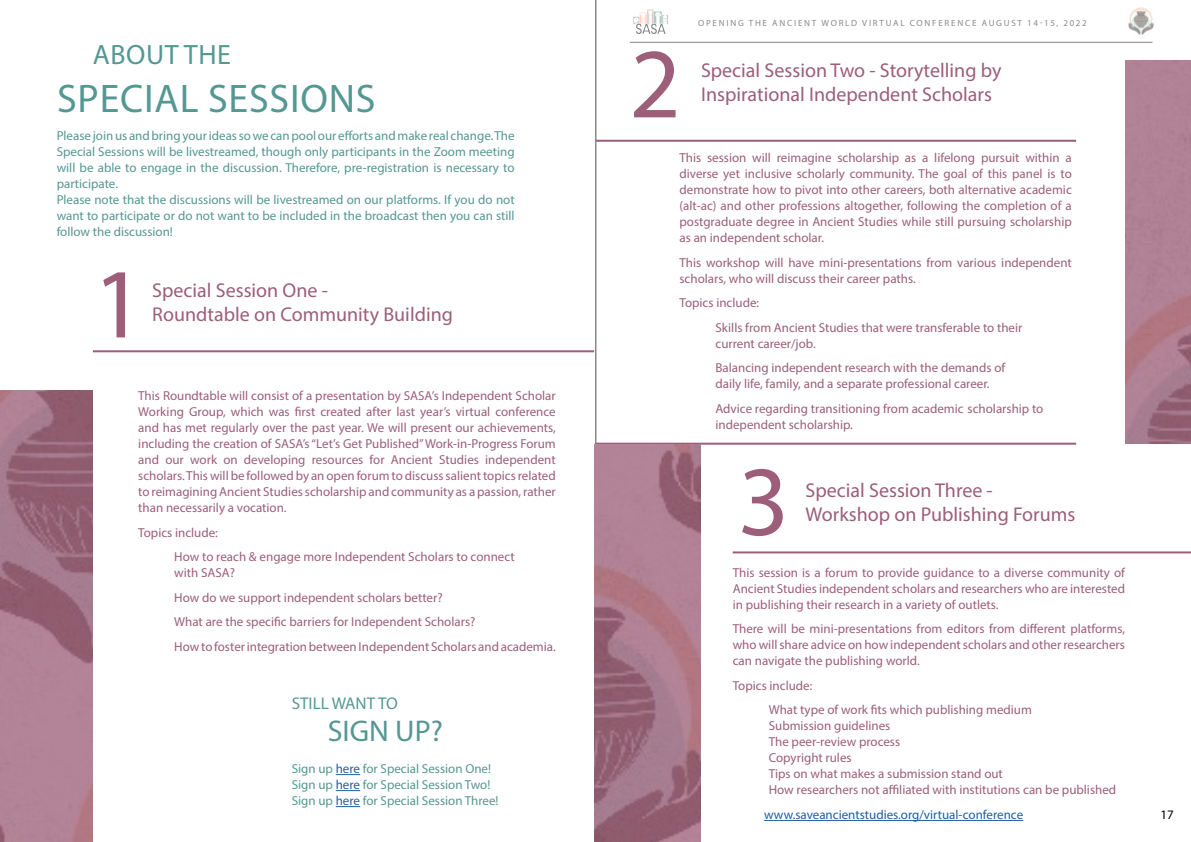
<style>
.page{position:relative;width:1191px;height:842px;background:#fff}
.page>*{position:absolute;margin:0;border:0;box-sizing:border-box;transform-origin:0 0}
.t1{font:100px "Myriad Pro";color:#9c5e79}
.t2{font:40px "Myriad Pro";letter-spacing:.02em;color:#549793}
.t3{font:30px "Myriad Pro";color:#549793}
.t4{font:28px "Myriad Pro";letter-spacing:.02em;color:#549793}
.t5{font:20px/24px "Myriad Pro";color:#9c5e79}
.t6{font:17px "Myriad Pro";color:#549793}
.t7{font:13px/16px "Myriad Pro";color:#9c5e79}
.t8{font:13px/16px "Myriad Pro";color:#549793}
.t9{font:13px "Myriad Pro";color:#215e9e}
.t10{font:13px "Myriad Pro";color:#000}
.t11{font:9px "Myriad Pro";letter-spacing:.195em;color:#8a8a8a}
.s1{color:#215e9e}
</style>
<div class="page">
<svg style="left:633px;top:10px;width:35px;height:24px"></svg>
<hr style="left:630px;top:42px;width:522px;height:1px;background:#000">
<img style="left:1128px;top:7px;width:26px;height:30px">
<hr style="left:764px;top:820px;width:259px;height:1px;background:#215e9e">
<svg style="left:336px;top:774px;width:24px;height:1px"></svg>
<svg style="left:336px;top:790px;width:24px;height:1px"></svg>
<svg style="left:336px;top:806px;width:24px;height:1px"></svg>
<hr style="left:595px;top:140px;width:481px;height:2px;background:#9c5e79">
<img style="left:1125px;top:60px;width:66px;height:384px">
<hr style="left:93px;top:350px;width:501px;height:2px;background:#9c5e79">
<img style="left:0;top:391px;width:93px;height:451px">
<hr style="left:595px;top:0;width:1px;height:842px;background:#8a8a8a">
<hr style="left:595px;top:443px;width:481px;height:2px;background:#9c5e79">
<img style="left:594px;top:445px;width:107px;height:397px">
<hr style="left:732px;top:551px;width:459px;height:2px;background:#9c5e79">
<h3 class="t4" style="left:93px;top:38px;width:140px">ABOUT THE</h3>
<h2 class="t2" style="left:57px;top:74px;width:320px">SPECIAL SESSIONS</h2>
<p class="t8" style="left:57px;top:127px;width:459px">Please join us and bring your ideas so we can pool our efforts and make real change. The Special Sessions will be livestreamed, though only participants in the Zoom meeting will be able to engage in the discussion. Therefore, pre-registration is necessary to participate.<br>Please note that the discussions will be livestreamed on our platforms. If you do not want to participate or do not want to be included in the broadcast then you can still follow the discussion!</p>
<h1 class="t1" style="left:93px;top:242px;width:53px">1</h1>
<h3 class="t5" style="left:152px;top:278px;width:302px">Special Session One -<br>Roundtable on Community Building</h3>
<p class="t7" style="left:138px;top:388px;width:419px;text-align:justify">This Roundtable will consist of a presentation by SASA’s Independent Scholar Working Group, which was first created after last year’s virtual conference and has met regularly over the past year. We will present our achievements, including the creation of SASA’s “Let’s Get Published” Work-in-Progress Forum and our work on developing resources for Ancient Studies independent scholars. This will be followed by an open forum to discuss salient topics related to reimagining Ancient Studies scholarship and community as a passion, rather than necessarily a vocation.</p>
<p class="t7" style="left:174px;top:520px;width:342px;line-height:24.5px;text-indent:-36px">Topics include:<br>How to reach &amp; engage more Independent Scholars to connect</p>
<p class="t7" style="left:174px;top:561px;width:383px;line-height:24.5px">with SASA?<br>How do we support independent scholars better?<br>What are the specific barriers for Independent Scholars?<br>How to foster integration between Independent Scholars and academia.</p>
<h3 class="t6" style="left:292px;top:693px;width:107px">STILL WANT TO</h3>
<h3 class="t3" style="left:328px;top:713px;width:116px">SIGN UP?</h3>
<p class="t8" style="left:292px;top:761px;width:208px">Sign up <span class="s1">here</span> for Special Session One!<br>Sign up <span class="s1">here</span> for Special Session Two!<br>Sign up <span class="s1">here</span> for Special Session Three!</p>
<h1 class="t1" style="left:629px;top:22px;width:53px">2</h1>
<p class="t11" style="left:698px;top:17px;width:390px">OPENING THE ANCIENT WORLD VIRTUAL CONFERENCE AUGUST 14-15, 2022</p>
<h3 class="t5" style="left:701px;top:58px;width:302px">Special Session Two - Storytelling by<br>Inspirational Independent Scholars</h3>
<p class="t7" style="left:679px;top:150px;width:394px;text-align:justify">This session will reimagine scholarship as a lifelong pursuit within a diverse yet inclusive scholarly community. The goal of this panel is to demonstrate how to pivot into other careers, both alternative academic (alt-ac) and other professions altogether, following the completion of a postgraduate degree in Ancient Studies while still pursuing scholarship as an independent scholar.</p>
<p class="t7" style="left:679px;top:254px;width:394px">This workshop will have mini-presentations from various independent scholars, who will discuss their career paths.</p>
<p class="t7" style="left:715px;top:290px;width:308px;line-height:24.5px;text-indent:-36px">Topics include:<br>Skills from Ancient Studies that were transferable to their</p>
<p class="t7" style="left:715px;top:331px;width:291px;line-height:24.5px">current career/job.<br>Balancing independent research with the demands of</p>
<p class="t7" style="left:715px;top:371px;width:329px;line-height:24.5px">daily life, family, and a separate professional career.<br>Advice regarding transitioning from academic scholarship to</p>
<p class="t7" style="left:715px;top:416px;width:139px">independent scholarship.</p>
<h1 class="t1" style="left:738px;top:440px;width:53px">3</h1>
<h3 class="t5" style="left:805px;top:478px;width:271px">Special Session Three -<br>Workshop on Publishing Forums</h3>
<p class="t7" style="left:732px;top:564px;width:394px;text-align:justify">This session is a forum to provide guidance to a diverse community of Ancient Studies independent scholars and researchers who are interested in publishing their research in a variety of outlets.</p>
<p class="t7" style="left:732px;top:621px;width:394px;text-align:justify">There will be mini-presentations from editors from different platforms, who will share advice on how independent scholars and other researchers can navigate the publishing world.</p>
<p class="t7" style="left:768px;top:673px;width:265px;line-height:24.5px;text-indent:-36px">Topics include:<br>What type of work fits which publishing medium</p>
<p class="t7" style="left:768px;top:718px;width:349px">Submission guidelines<br>The peer-review process<br>Copyright rules<br>Tips on what makes a submission stand out<br>How researchers not affiliated with institutions can be published</p>
<p class="t9" style="left:764px;top:807px;width:260px">www.saveancientstudies.org/virtual-conference</p>
<p class="t10" style="left:1160px;top:807px;width:15px">17</p>
</div>
